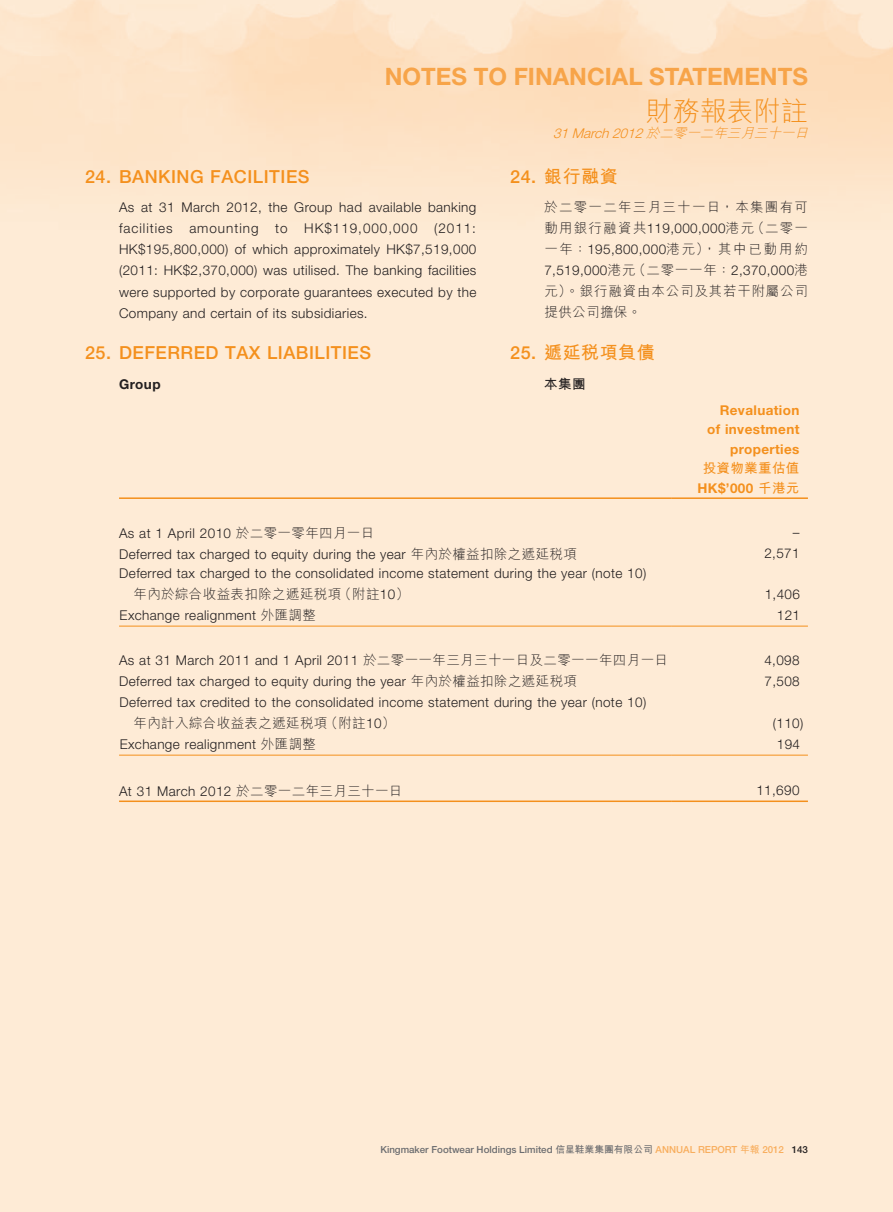
<style>
.page{position:relative;width:893px;height:1212px;background:#feebd6}
.page>*{position:absolute;margin:0;border:0;box-sizing:border-box;transform-origin:0 0}
.t1{font:300 27px "M Hei HK";color:#f4901d}
.t2{font:700 24px "Helvetica Neue LT Std";color:#f7a449}
.t3{font:500 18px "Helvetica Neue LT Std";letter-spacing:.03em;color:#f4901d}
.t4{font:700 18px "M Hei HK";letter-spacing:.03em;color:#f4901d}
.t5{font:300 13.5px/21px "Helvetica Neue LT Std";letter-spacing:.03em;color:#231f20;text-align:justify}
.t6{font:300 13.5px/21px "M Hei HK";letter-spacing:.06em;color:#231f20;text-align:justify}
.t7{font:700 13.5px/19.5px "Helvetica Neue LT Std";letter-spacing:.03em;color:#f4901d;text-align:right}
.t8{font:300 13.5px "M Hei HK";letter-spacing:.03em;color:#231f20}
.t9{font:italic 300 13.5px "M Hei HK";color:#f4901d}
.t10{font:700 13.5px "M Hei HK";letter-spacing:.03em;color:#f4901d}
.t11{font:700 13.5px "Helvetica Neue LT Std";letter-spacing:.03em;color:#231f20}
.t12{font:700 13.5px "M Hei HK";color:#231f20}
.t13{font:500 9.75px "Helvetica Neue LT Std";color:#6c6d70}
.t14{font:500 9.75px "Helvetica Neue LT Std";color:#231f20}
.s1{font-family:"Helvetica Neue LT Std"}
.s2{font-family:"Helvetica Neue LT Std";font-weight:500}
.s3{font-family:"M Hei HK"}
.s4{font-family:"M Hei HK";font-weight:700}
.s5{color:#f8ae5e}
.s6{font-family:"M Hei HK";font-weight:700;color:#f8ae5e}
</style>
<div class="page">
<hr style="left:119px;top:497px;width:553px;height:2px;background:#f4901d">
<hr style="left:672px;top:497px;width:136px;height:2px;background:#f4901d">
<hr style="left:119px;top:626px;width:553px;height:1px;background:#f4901d">
<hr style="left:672px;top:626px;width:136px;height:1px;background:#f4901d">
<hr style="left:119px;top:755px;width:553px;height:1px;background:#f4901d">
<hr style="left:672px;top:755px;width:136px;height:1px;background:#f4901d">
<hr style="left:119px;top:800px;width:553px;height:2px;background:#f4901d">
<hr style="left:672px;top:800px;width:136px;height:2px;background:#f4901d">
<h2 class="t2" style="left:385px;top:62px;width:425px">NOTES TO FINANCIAL STATEMENTS</h2>
<h1 class="t1" style="left:646px;top:92px;width:164px">財務報表附註</h1>
<p class="t9" style="left:553px;top:124px;width:261px"><span class="s1">31March2012</span>於二零一二年三月三十一日</p>
<h3 class="t3" style="left:85px;top:166px;width:226px">24. BANKING FACILITIES</h3>
<p class="t5" style="left:119px;top:197px;width:359px">As at 31 March 2012, the Group had available banking facilities amounting to HK$119,000,000 (2011:<br>HK$195,800,000) of which approximately HK$7,519,000 (2011: HK$2,370,000) was utilised. The banking facilities were supported by corporate guarantees executed by the Company and certain of its subsidiaries.</p>
<h3 class="t3" style="left:85px;top:342px;width:288px">25. DEFERRED TAX LIABILITIES</h3>
<p class="t11" style="left:119px;top:376px;width:43px">Group</p>
<h3 class="t4" style="left:510px;top:163px;width:109px"><span class="s2">24.</span> 銀行融資</h3>
<p class="t6" style="left:544px;top:196px;width:265px">於二零一二年三月三十一日，本集團有可動用銀行融資共<span class="s1">119,000,000</span>港元（二零一一年：<span class="s1">195,800,000</span>港元），其中已動用約</p>
<p class="t5" style="left:544px;top:260px;width:265px">7,519,000<span class="s3">港元（二零一一年：</span>2,370,000<span class="s3">港</span></p>
<p class="t6" style="left:544px;top:280px;width:265px">元）。銀行融資由本公司及其若干附屬公司提供公司擔保。</p>
<h3 class="t4" style="left:510px;top:340px;width:146px"><span class="s2">25.</span> 遞延稅項負債</h3>
<p class="t12" style="left:544px;top:374px;width:43px">本集團</p>
<p class="t7" style="left:707px;top:400px;width:94px">Revaluation of investment properties</p>
<p class="t10" style="left:703px;top:458px;width:98px">投資物業重估值</p>
<p class="t7" style="left:697px;top:478px;width:103px">HK$’000 <span class="s3">千港元</span></p>
<p class="t5" style="left:119px;top:522px;width:257px">As at 1 April 2010 <span class="s3">於二零一零年四月一日</span></p>
<p class="t5" style="left:793px;top:521px;width:8px">–</p>
<p class="t5" style="left:119px;top:543px;width:459px">Deferred tax charged to equity during the year <span class="s3">年內於權益扣除之遞延稅項</span></p>
<p class="t5" style="left:764px;top:543px;width:37px">2,571</p>
<p class="t5" style="left:119px;top:563px;width:528px">Deferred tax charged to the consolidated income statement during the year (note 10)</p>
<p class="t8" style="left:133px;top:585px;width:277px">年內於綜合收益表扣除之遞延稅項（附註<span class="s1">10</span>）</p>
<p class="t5" style="left:765px;top:583px;width:37px">1,406</p>
<p class="t5" style="left:120px;top:605px;width:198px">Exchange realignment <span class="s3">外匯調整</span></p>
<p class="t5" style="left:777px;top:604px;width:25px">121</p>
<p class="t5" style="left:119px;top:650px;width:550px">As at 31 March 2011 and 1 April 2011 <span class="s3">於二零一一年三月三十一日及二零一一年四月一日</span></p>
<p class="t5" style="left:764px;top:649px;width:37px">4,098</p>
<p class="t5" style="left:119px;top:671px;width:459px">Deferred tax charged to equity during the year <span class="s3">年內於權益扣除之遞延稅項</span></p>
<p class="t5" style="left:764px;top:670px;width:37px">7,508</p>
<p class="t5" style="left:119px;top:692px;width:528px">Deferred tax credited to the consolidated income statement during the year (note 10)</p>
<p class="t8" style="left:134px;top:714px;width:263px">年內計入綜合收益表之遞延稅項（附註<span class="s1">10</span>）</p>
<p class="t5" style="left:773px;top:712px;width:32px">(110)</p>
<p class="t5" style="left:120px;top:734px;width:198px">Exchange realignment <span class="s3">外匯調整</span></p>
<p class="t5" style="left:777px;top:733px;width:25px">194</p>
<p class="t5" style="left:119px;top:780px;width:285px">At 31 March 2012 <span class="s3">於二零一二年三月三十一日</span></p>
<p class="t5" style="left:756px;top:780px;width:45px">11,690</p>
<p class="t13" style="left:380px;top:1144px;width:405px">Kingmaker Footwear Holdings Limited <span class="s4">信星鞋業集團有限公司</span> <span class="s5">ANNUAL REPORT</span> <span class="s6">年報</span> <span class="s5">2012</span></p>
<p class="t14" style="left:792px;top:1144px;width:18px">143</p>
</div>
